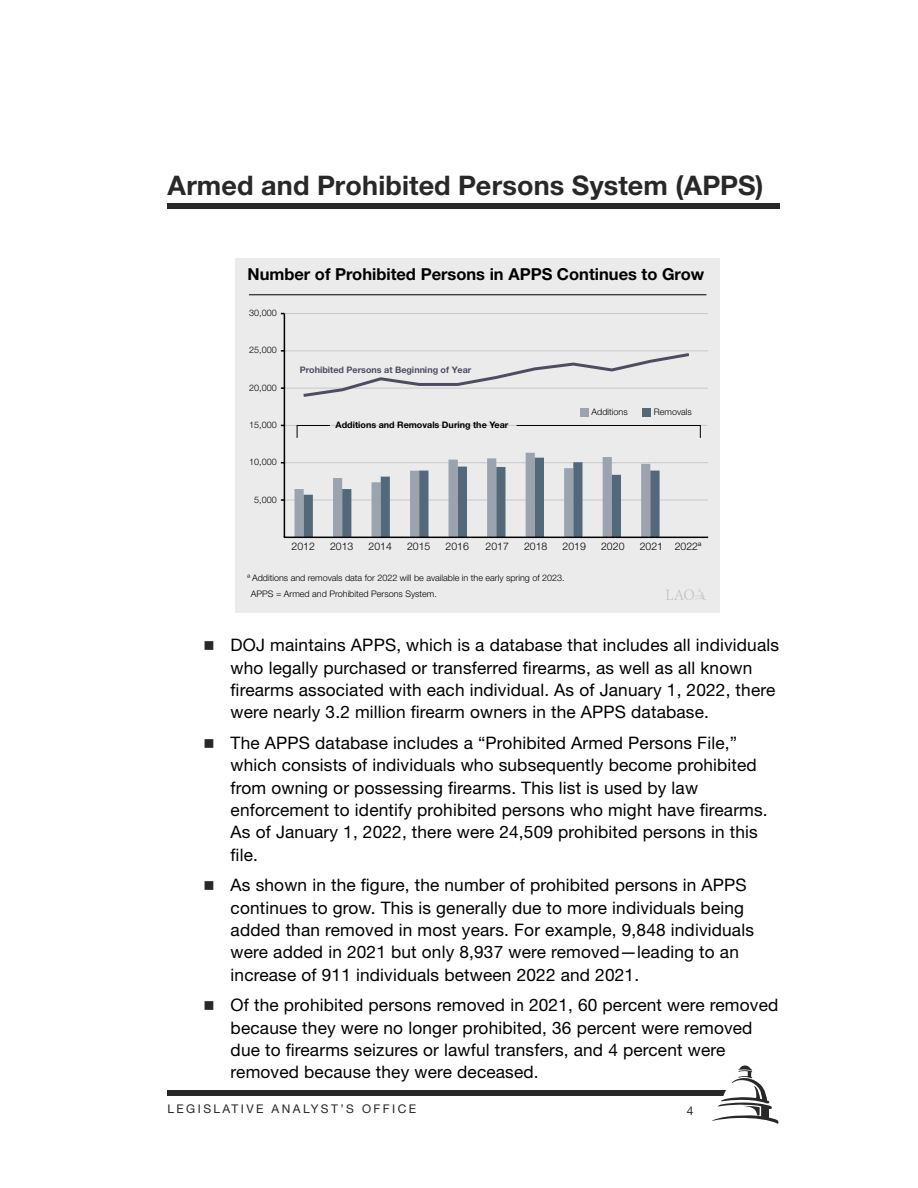
<style>
.page{position:relative;width:918px;height:1188px;background:#fff}
.page>*{position:absolute;margin:0;border:0;box-sizing:border-box;transform-origin:0 0}
.t1{font:700 27px "Helvetica Neue LT Pro";letter-spacing:.005em;color:#292829}
.t2{font:17.25px/22.5px "Helvetica Neue LT Pro";letter-spacing:.01em;color:#000}
.t3{font:700 16.5px "Helvetica Neue LT Pro";color:#000}
.t4{font:12px "Helvetica Neue LT Pro";letter-spacing:.2em;color:#292829}
.t5{font:300 10.5px "Helvetica Neue LT Pro";color:#000}
.t6{font:300 9px "Helvetica Neue LT Pro";color:#000}
.t7{font:700 9px "Helvetica Neue LT Pro";color:#4d4d62}
.t8{font:700 9px "Helvetica Neue LT Pro";color:#000}
</style>
<div class="page">
<div style="left:168px;top:1090px;width:567px;height:5px;background:#292829"></div>
<svg style="left:712px;top:1065px;width:67px;height:59px"></svg>
<div style="left:168px;top:204px;width:612px;height:5px;background:#292829"></div>
<div style="left:236px;top:258px;width:484px;height:354px;background:#ebebec"></div>
<svg style="left:666px;top:589px;width:40px;height:11px"></svg>
<hr style="left:249px;top:295px;width:457px;height:1px;background:#000">
<svg style="left:283px;top:312px;width:426px;height:227px"></svg>
<hr style="left:675px;top:425px;width:32px;height:1px;background:#c7c8ca">
<svg style="left:296px;top:425px;width:35px;height:14px"></svg>
<svg style="left:516px;top:425px;width:185px;height:14px"></svg>
<h1 class="t1" style="left:168px;top:169px;width:598px">Armed and Prohibited Persons System (APPS)</h1>
<p class="t3" style="left:247px;top:264px;width:458px">Number of Prohibited Persons in APPS Continues to Grow</p>
<p class="t6" style="left:249px;top:307px;width:29px">30,000</p>
<p class="t6" style="left:249px;top:345px;width:29px">25,000</p>
<p class="t6" style="left:249px;top:382px;width:29px">20,000</p>
<p class="t6" style="left:249px;top:419px;width:29px">15,000</p>
<p class="t6" style="left:249px;top:457px;width:29px">10,000</p>
<p class="t6" style="left:254px;top:494px;width:24px">5,000</p>
<p class="t7" style="left:300px;top:364px;width:173px">Prohibited Persons at Beginning of Year</p>
<p class="t8" style="left:336px;top:419px;width:174px">Additions and Removals During the Year</p>
<p class="t6" style="left:592px;top:407px;width:38px">Additions</p>
<p class="t6" style="left:654px;top:407px;width:40px">Removals</p>
<p class="t5" style="left:292px;top:540px;width:25px">2012</p>
<p class="t5" style="left:330px;top:540px;width:25px">2013</p>
<p class="t5" style="left:369px;top:540px;width:25px">2014</p>
<p class="t5" style="left:407px;top:540px;width:25px">2015</p>
<p class="t5" style="left:446px;top:540px;width:25px">2016</p>
<p class="t5" style="left:486px;top:540px;width:25px">2017</p>
<p class="t5" style="left:524px;top:540px;width:25px">2018</p>
<p class="t5" style="left:563px;top:540px;width:25px">2019</p>
<p class="t5" style="left:601px;top:540px;width:25px">2020</p>
<p class="t5" style="left:640px;top:540px;width:63px">2021 2022ª</p>
<p class="t6" style="left:247px;top:572px;width:319px">ª Additions and removals data for 2022 will be available in the early spring of 2023.</p>
<p class="t6" style="left:251px;top:588px;width:187px">APPS = Armed and Prohibited Persons System.</p>
<p class="t2" style="left:231px;top:633px;width:550px">DOJ maintains APPS, which is a database that includes all individuals who legally purchased or transferred firearms, as well as all known firearms associated with each individual. As of January 1, 2022, there were nearly 3.2 million firearm owners in the APPS database.</p>
<p class="t2" style="left:231px;top:731px;width:539px">The APPS database includes a “Prohibited Armed Persons File,” which consists of individuals who subsequently become prohibited from owning or possessing firearms. This list is used by law enforcement to identify prohibited persons who might have firearms.<br>As of January 1, 2022, there were 24,509 prohibited persons in this file.</p>
<p class="t2" style="left:231px;top:873px;width:525px">As shown in the figure, the number of prohibited persons in APPS continues to grow. This is generally due to more individuals being added than removed in most years. For example, 9,848 individuals were added in 2021 but only 8,937 were removed—leading to an increase of 911 individuals between 2022 and 2021.</p>
<p class="t2" style="left:231px;top:993px;width:549px">Of the prohibited persons removed in 2021, 60 percent were removed because they were no longer prohibited, 36 percent were removed due to firearms seizures or lawful transfers, and 4 percent were removed because they were deceased.</p>
<p class="t4" style="left:168px;top:1101px;width:250px">LEGISLATIVE ANALYST’S OFFICE</p>
<p class="t4" style="left:687px;top:1103px;width:8px">4</p>
</div>
